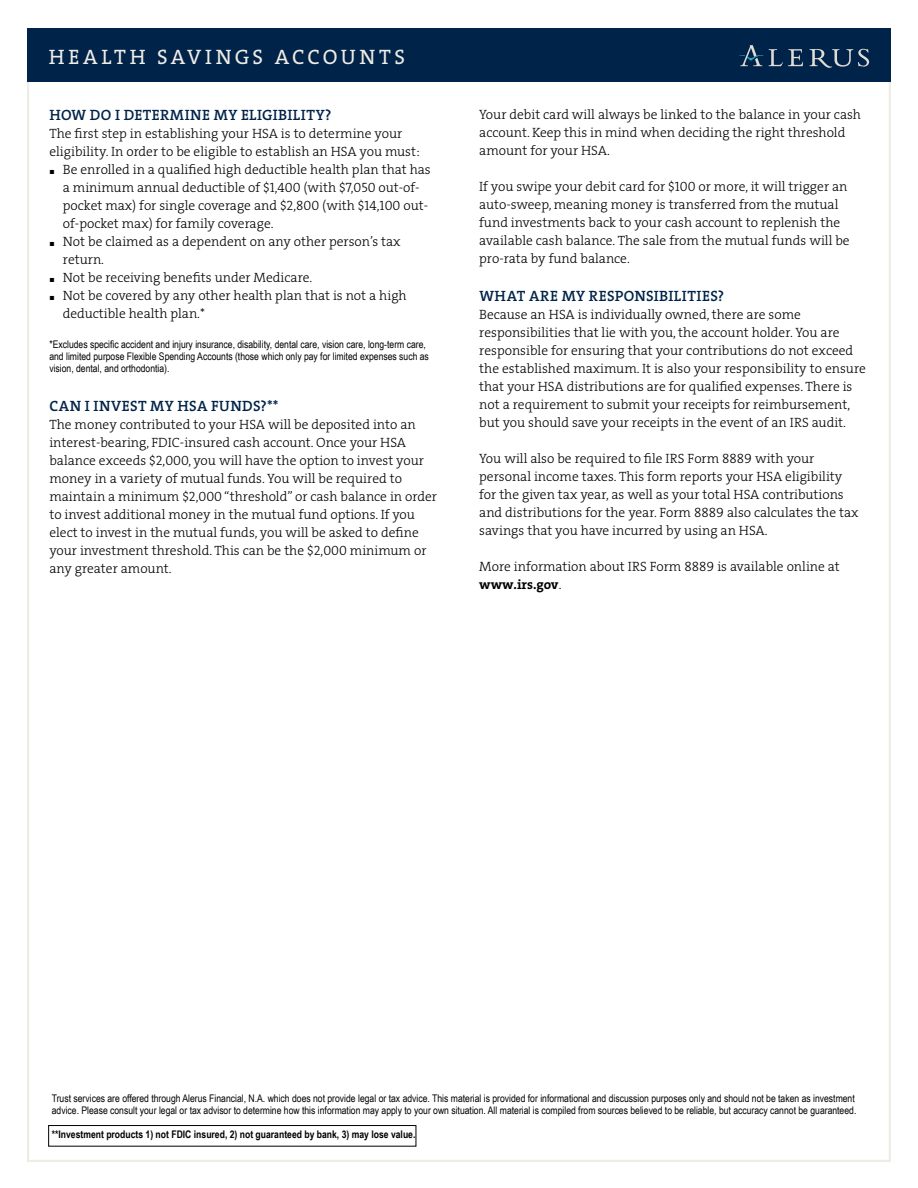
<style>
.page{position:relative;width:918px;height:1188px;background:#fff}
.page>*{position:absolute;margin:0;border:0;box-sizing:border-box;transform-origin:0 0}
.t1{font:21px "The Serif W5 Plain";letter-spacing:.16em;color:#efece6}
.t2{font:600 15px "The Serif W6";letter-spacing:.03em;color:#002349}
.t3{font:300 13.5px/18px "The Serif W3";color:#000}
.t4{font:10.5px/12px "Arial Narrow";color:#000}
.t5{font:700 10.5px "Arial Narrow";color:#000}
.s1{font-size:6px}
.s2{font-family:"The Serif W7";font-weight:700}
</style>
<div class="page">
<div style="left:27px;top:28px;width:864px;height:54px;background:#002349"></div>
<svg style="left:739px;top:45px;width:64px;height:21px"></svg>
<svg style="left:810px;top:49px;width:59px;height:19px"></svg>
<p class="t1" style="left:49px;top:44px;width:358px">HEALTH SAVINGS ACCOUNTS</p>
<p class="t2" style="left:50px;top:106px;width:284px">HOW DO I DETERMINE MY ELIGIBILITY?</p>
<p class="t3" style="left:49px;top:125px;width:372px">The first step in establishing your HSA is to determine your eligibility. In order to be eligible to establish an HSA you must:</p>
<p class="t3" style="left:63px;top:161px;width:369px;text-indent:-14px"><span class="s1">■</span> Be enrolled in a qualified high deductible health plan that has a minimum annual deductible of $1,400 (with $7,050 out-of&shy;pocket max) for single coverage and $2,800 (with $14,100 out&shy;of-pocket max) for family coverage.</p>
<p class="t3" style="left:63px;top:233px;width:339px;text-indent:-14px"><span class="s1">■</span> Not be claimed as a dependent on any other person’s tax return.</p>
<p class="t3" style="left:49px;top:269px;width:264px"><span class="s1">■</span> Not be receiving benefits under Medicare.</p>
<p class="t3" style="left:63px;top:287px;width:345px;text-indent:-14px"><span class="s1">■</span> Not be covered by any other health plan that is not a high deductible health plan.*</p>
<p class="t4" style="left:49px;top:338px;width:381px">*Excludes specific accident and injury insurance, disability, dental care, vision care, long-term care, and limited purpose Flexible Spending Accounts (those which only pay for limited expenses such as vision, dental, and orthodontia).</p>
<p class="t2" style="left:50px;top:397px;width:231px">CAN I INVEST MY HSA FUNDS?**</p>
<p class="t3" style="left:49px;top:416px;width:389px">The money contributed to your HSA will be deposited into an interest-bearing, FDIC-insured cash account. Once your HSA balance exceeds $2,000, you will have the option to invest your money in a variety of mutual funds. You will be required to maintain a minimum $2,000 “threshold” or cash balance in order to invest additional money in the mutual fund options. If you elect to invest in the mutual funds, you will be asked to define your investment threshold. This can be the $2,000 minimum or any greater amount.</p>
<p class="t3" style="left:479px;top:106px;width:383px">Your debit card will always be linked to the balance in your cash account. Keep this in mind when deciding the right threshold amount for your HSA.</p>
<p class="t3" style="left:479px;top:178px;width:372px">If you swipe your debit card for $100 or more, it will trigger an auto-sweep, meaning money is transferred from the mutual fund investments back to your cash account to replenish the available cash balance. The sale from the mutual funds will be pro-rata by fund balance.</p>
<p class="t2" style="left:479px;top:286px;width:246px">WHAT ARE MY RESPONSIBILITIES?</p>
<p class="t3" style="left:479px;top:305px;width:388px">Because an HSA is individually owned, there are some responsibilities that lie with you, the account holder. You are responsible for ensuring that your contributions do not exceed the established maximum. It is also your responsibility to ensure that your HSA distributions are for qualified expenses. There is not a requirement to submit your receipts for reimbursement, but you should save your receipts in the event of an IRS audit.</p>
<p class="t3" style="left:479px;top:449px;width:381px">You will also be required to file IRS Form 8889 with your personal income taxes. This form reports your HSA eligibility for the given tax year, as well as your total HSA contributions and distributions for the year. Form 8889 also calculates the tax savings that you have incurred by using an HSA.</p>
<p class="t3" style="left:479px;top:557px;width:362px">More information about IRS Form 8889 is available online at <span class="s2">www.irs.gov</span>.</p>
<p class="t4" style="left:52px;top:1092px;width:806px">Trust services are offered through Alerus Financial, N.A. which does not provide legal or tax advice. This material is provided for informational and discussion purposes only and should not be taken as investment advice. Please consult your legal or tax advisor to determine how this information may apply to your own situation. All material is compiled from sources believed to be reliable, but accuracy cannot be guaranteed.</p>
<p class="t5" style="left:52px;top:1127px;width:365px">**Investment products 1) not FDIC insured, 2) not guaranteed by bank, 3) may lose value.</p>
</div>
